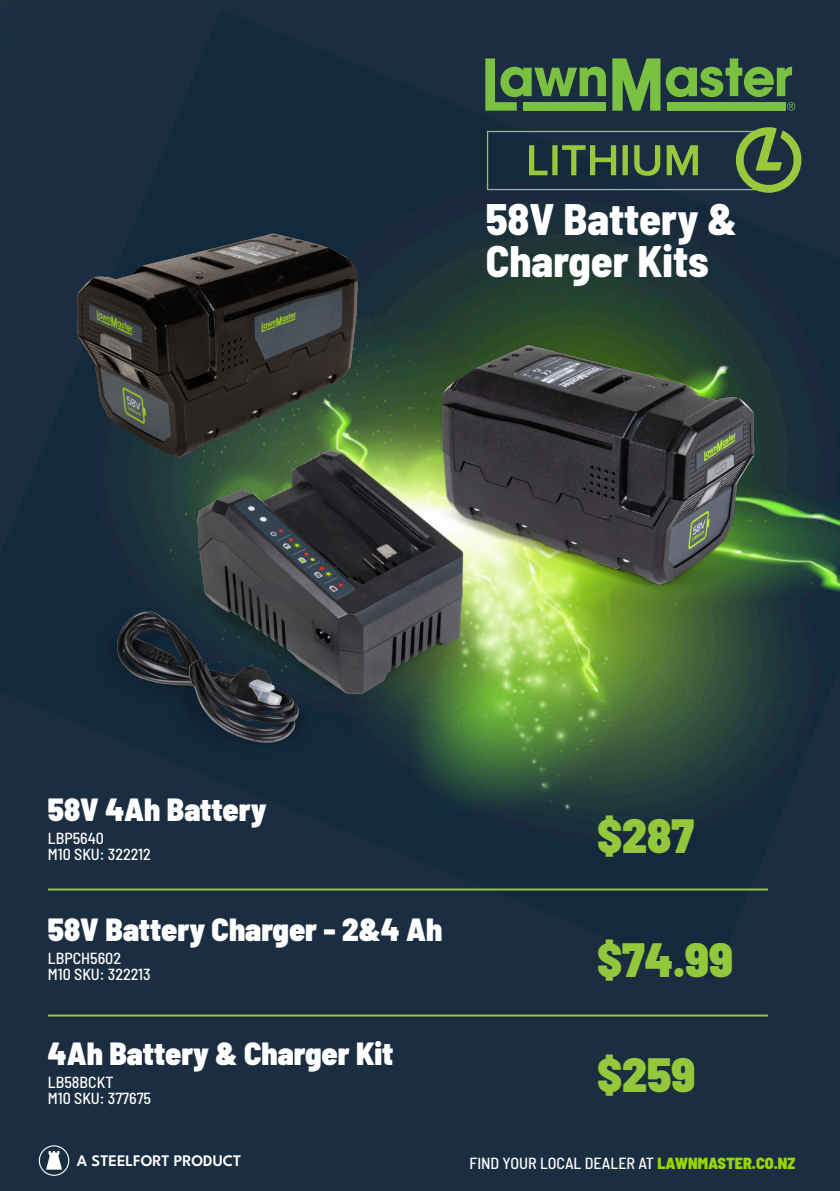
<style>
.page{position:relative;width:840px;height:1191px;background:#fff}
.page>*{position:absolute;margin:0;border:0;box-sizing:border-box;transform-origin:0 0}
.t1{font:900 semi-condensed 48px "Barlow";color:#94c83c}
.t2{font:800 semi-condensed 44px/42px "Barlow";color:#fff}
.t3{font:900 semi-condensed 32px "Barlow";color:#fff}
.t4{font:500 semi-condensed 16px "Barlow";color:#fff}
.t5{font:600 16px "League Spartan";color:#fff}
.s1{font-weight:900;color:#97d700}
</style>
<div class="page">
<div style="left:0;top:980px;width:839px;height:211px;background:#1b2e41"></div>
<svg style="left:39px;top:1145px;width:30px;height:30px"></svg>
<img style="left:0;top:9px;width:839px;height:971px">
<svg style="left:485px;top:58px;width:120px;height:53px;background:#4c7b41"></svg>
<svg style="left:612px;top:58px;width:182px;height:53px;background:#508041"></svg>
<div style="left:486px;top:131px;width:280px;height:59px;border:1px solid #98c93c"></div>
<svg style="left:735px;top:127px;width:66px;height:66px;background:#50703e"></svg>
<svg style="left:528px;top:145px;width:169px;height:31px;background:#4a693d"></svg>
<img style="left:86px;top:485px;width:390px;height:283px">
<img style="left:388px;top:316px;width:413px;height:313px">
<img style="left:0;top:191px;width:441px;height:294px">
<hr style="left:48px;top:888px;width:719px;height:2px;background:#94c83c">
<hr style="left:48px;top:1014px;width:719px;height:2px;background:#94c83c">
<p class="t2" style="left:485px;top:195px;width:253px">58V Battery &amp;<br>Charger Kits</p>
<p class="t3" style="left:48px;top:785px;width:220px">58V 4Ah Battery</p>
<p class="t4" style="left:48px;top:826px;width:58px">LBP5640</p>
<p class="t4" style="left:48px;top:842px;width:104px">M10 SKU: 322212</p>
<p class="t3" style="left:48px;top:905px;width:395px">58V Battery Charger - 2&amp;4 Ah</p>
<p class="t4" style="left:48px;top:947px;width:75px">LBPCH5602</p>
<p class="t4" style="left:48px;top:963px;width:104px">M10 SKU: 322213</p>
<p class="t3" style="left:48px;top:1029px;width:347px">4Ah Battery &amp; Charger Kit</p>
<p class="t4" style="left:48px;top:1071px;width:67px">LB58BCKT</p>
<p class="t4" style="left:48px;top:1087px;width:105px">M10 SKU: 377675</p>
<p class="t1" style="left:596px;top:800px;width:98px">$287</p>
<p class="t1" style="left:596px;top:924px;width:137px">$74.99</p>
<p class="t1" style="left:596px;top:1040px;width:100px">$259</p>
<p class="t5" style="left:77px;top:1149px;width:166px">A STEELFORT PRODUCT</p>
<p class="t4" style="left:469px;top:1151px;width:327px">FIND YOUR LOCAL DEALER AT <span class="s1">LAWNMASTER.CO.NZ</span></p>
</div>
